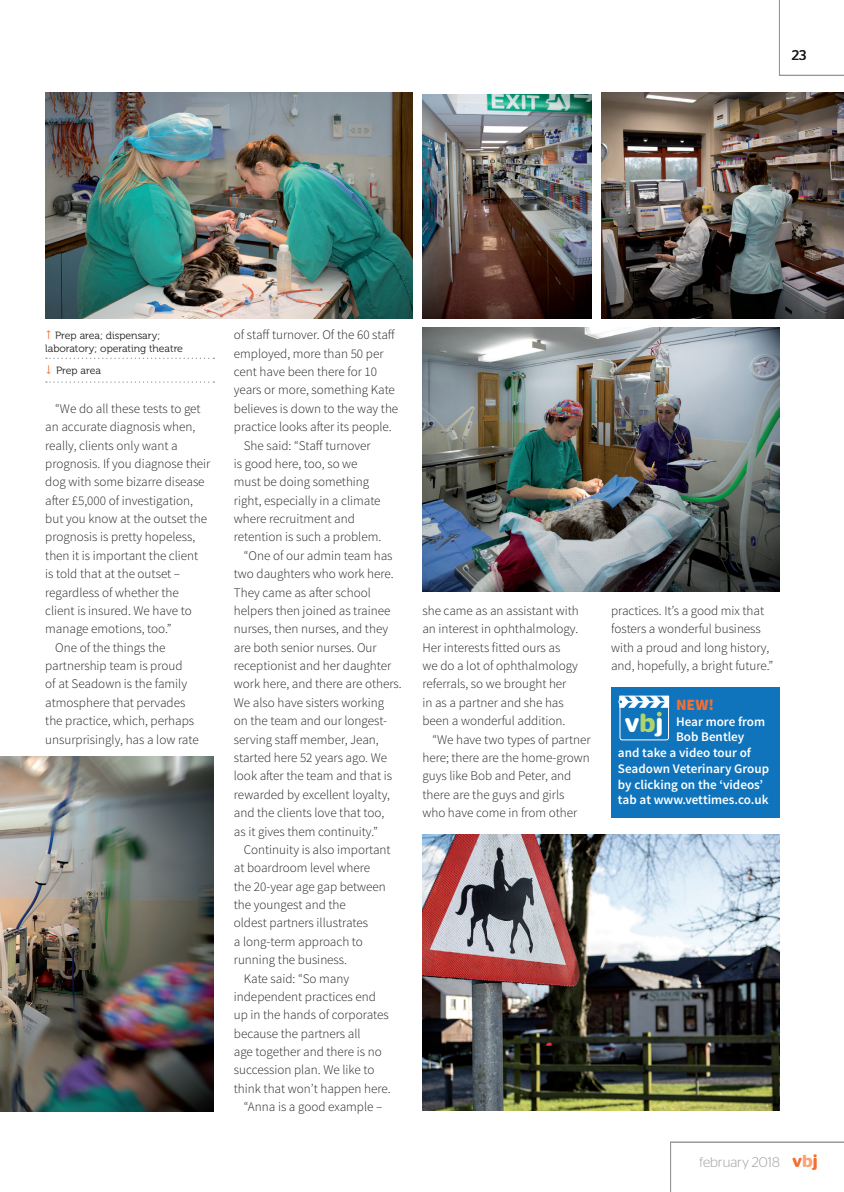
<style>
.page{position:relative;width:844px;height:1192px;background:#fff}
.page>*{position:absolute;margin:0;border:0;box-sizing:border-box;transform-origin:0 0}
.t1{font:600 26.43px "Stag Sans Round";color:#fff}
.t2{font:900 15.75px "Source Sans Pro";color:#f36e31}
.t3{font:300 14px "Stag Sans Round";color:#9d9fa2}
.t4{font:14px "Stag Sans Round";color:#231f20}
.t5{font:300 13.12px/18.4px "Source Sans Pro";color:#231f20}
.t6{font:600 13.12px "Source Sans Pro";color:#fff}
.t7{font:10.5px/13.1px "Museo 300";color:#231f20}
.s1{color:#afd46b}
.s2{font-weight:600;font-size:17.5px;color:#f36e31}
.s3{font-weight:600;font-size:17.5px;color:#f8a577}
</style>
<div class="page">
<div style="left:611px;top:686px;width:168px;height:131px;background:#1074bc"></div>
<svg style="left:618px;top:696px;width:52px;height:45px"></svg>
<img style="left:423px;top:834px;width:356px;height:276px">
<img style="left:422px;top:327px;width:357px;height:264px">
<img style="left:422px;top:94px;width:169px;height:225px">
<img style="left:601px;top:93px;width:243px;height:225px">
<img style="left:0;top:757px;width:214px;height:355px">
<img style="left:45px;top:93px;width:367px;height:225px">
<svg style="left:46px;top:358px;width:168px;height:1px"></svg>
<svg style="left:46px;top:381px;width:168px;height:2px"></svg>
<svg style="left:779px;top:0;width:65px;height:76px"></svg>
<svg style="left:670px;top:1142px;width:174px;height:50px"></svg>
<p class="t4" style="left:792px;top:47px;width:16px">23</p>
<p class="t7" style="left:45px;top:329px;width:139px"><sup>↑</sup> Prep area; dispensary; laboratory; operating theatre</p>
<p class="t7" style="left:45px;top:364px;width:57px"><sup>↓</sup> Prep area</p>
<p class="t5" style="left:55px;top:399px;width:147px">“We do all these tests to get</p>
<p class="t5" style="left:45px;top:418px;width:151px">an accurate diagnosis when,</p>
<p class="t5" style="left:45px;top:436px;width:134px">really, clients only want a</p>
<p class="t5" style="left:45px;top:454px;width:167px">prognosis. If you diagnose their</p>
<p class="t5" style="left:45px;top:473px;width:161px">dog with some bizarre disease</p>
<p class="t5" style="left:45px;top:491px;width:149px">after £5,000 of investigation,</p>
<p class="t5" style="left:45px;top:510px;width:163px">but you know at the outset the</p>
<p class="t5" style="left:45px;top:528px;width:152px">prognosis is pretty hopeless,</p>
<p class="t5" style="left:45px;top:546px;width:155px">then it is important the client</p>
<p class="t5" style="left:45px;top:565px;width:136px">is told that at the outset –</p>
<p class="t5" style="left:45px;top:583px;width:135px">regardless of whether the</p>
<p class="t5" style="left:45px;top:601px;width:148px">client is insured. We have to</p>
<p class="t5" style="left:45px;top:620px;width:128px">manage emotions, too.”</p>
<p class="t5" style="left:55px;top:638px;width:112px">One of the things the</p>
<p class="t5" style="left:45px;top:657px;width:139px">partnership team is proud</p>
<p class="t5" style="left:45px;top:675px;width:143px">of at Seadown is the family</p>
<p class="t5" style="left:45px;top:693px;width:142px">atmosphere that pervades</p>
<p class="t5" style="left:45px;top:712px;width:150px">the practice, which, perhaps</p>
<p class="t5" style="left:45px;top:730px;width:155px">unsurprisingly, has a low rate</p>
<p class="t5" style="left:234px;top:326px;width:163px">of staff turnover. Of the 60 staff</p>
<p class="t5" style="left:234px;top:344px;width:151px">employed, more than 50 per</p>
<p class="t5" style="left:234px;top:363px;width:145px">cent have been there for 10</p>
<p class="t5" style="left:234px;top:381px;width:163px">years or more, something Kate</p>
<p class="t5" style="left:234px;top:399px;width:166px">believes is down to the way the</p>
<p class="t5" style="left:234px;top:418px;width:159px">practice looks after its people.</p>
<p class="t5" style="left:244px;top:436px;width:128px">She said: “Staff turnover</p>
<p class="t5" style="left:234px;top:454px;width:125px">is good here, too, so we</p>
<p class="t5" style="left:234px;top:473px;width:137px">must be doing something</p>
<p class="t5" style="left:234px;top:491px;width:148px">right, especially in a climate</p>
<p class="t5" style="left:234px;top:510px;width:123px">where recruitment and</p>
<p class="t5" style="left:234px;top:528px;width:149px">retention is such a problem.</p>
<p class="t5" style="left:244px;top:546px;width:150px">“One of our admin team has</p>
<p class="t5" style="left:234px;top:565px;width:161px">two daughters who work here.</p>
<p class="t5" style="left:234px;top:583px;width:138px">They came as after school</p>
<p class="t5" style="left:234px;top:601px;width:158px">helpers then joined as trainee</p>
<p class="t5" style="left:234px;top:620px;width:156px">nurses, then nurses, and they</p>
<p class="t5" style="left:234px;top:638px;width:144px">are both senior nurses. Our</p>
<p class="t5" style="left:234px;top:657px;width:159px">receptionist and her daughter</p>
<p class="t5" style="left:234px;top:675px;width:169px">work here, and there are others.</p>
<p class="t5" style="left:234px;top:693px;width:152px">We also have sisters working</p>
<p class="t5" style="left:234px;top:712px;width:155px">on the team and our longest-</p>
<p class="t5" style="left:234px;top:730px;width:146px">serving staff member, Jean,</p>
<p class="t5" style="left:234px;top:748px;width:155px">started here 52 years ago. We</p>
<p class="t5" style="left:234px;top:767px;width:160px">look after the team and that is</p>
<p class="t5" style="left:234px;top:785px;width:158px">rewarded by excellent loyalty,</p>
<p class="t5" style="left:234px;top:804px;width:152px">and the clients love that too,</p>
<p class="t5" style="left:234px;top:822px;width:145px">as it gives them continuity.”</p>
<p class="t5" style="left:244px;top:840px;width:148px">Continuity is also important</p>
<p class="t5" style="left:234px;top:859px;width:138px">at boardroom level where</p>
<p class="t5" style="left:234px;top:877px;width:153px">the 20-year age gap between</p>
<p class="t5" style="left:234px;top:895px;width:113px">the youngest and the</p>
<p class="t5" style="left:234px;top:914px;width:136px">oldest partners illustrates</p>
<p class="t5" style="left:234px;top:932px;width:130px">a long-term approach to</p>
<p class="t5" style="left:234px;top:951px;width:115px">running the business.</p>
<p class="t5" style="left:244px;top:969px;width:107px">Kate said: “So many</p>
<p class="t5" style="left:234px;top:987px;width:144px">independent practices end</p>
<p class="t5" style="left:234px;top:1006px;width:156px">up in the hands of corporates</p>
<p class="t5" style="left:234px;top:1024px;width:128px">because the partners all</p>
<p class="t5" style="left:234px;top:1042px;width:149px">age together and there is no</p>
<p class="t5" style="left:234px;top:1061px;width:142px">succession plan. We like to</p>
<p class="t5" style="left:234px;top:1079px;width:158px">think that won’t happen here.</p>
<p class="t5" style="left:244px;top:1098px;width:140px">“Anna is a good example –</p>
<p class="t5" style="left:422px;top:601px;width:158px">she came as an assistant with</p>
<p class="t5" style="left:422px;top:620px;width:157px">an interest in ophthalmology.</p>
<p class="t5" style="left:422px;top:638px;width:139px">Her interests fitted ours as</p>
<p class="t5" style="left:422px;top:657px;width:157px">we do a lot of ophthalmology</p>
<p class="t5" style="left:422px;top:675px;width:145px">referrals, so we brought her</p>
<p class="t5" style="left:422px;top:693px;width:143px">in as a partner and she has</p>
<p class="t5" style="left:422px;top:712px;width:144px">been a wonderful addition.</p>
<p class="t5" style="left:432px;top:730px;width:160px">“We have two types of partner</p>
<p class="t5" style="left:422px;top:748px;width:169px">here; there are the home-grown</p>
<p class="t5" style="left:422px;top:767px;width:150px">guys like Bob and Peter, and</p>
<p class="t5" style="left:422px;top:785px;width:144px">there are the guys and girls</p>
<p class="t5" style="left:422px;top:804px;width:156px">who have come in from other</p>
<p class="t5" style="left:611px;top:601px;width:164px">practices. It’s a good mix that fosters a wonderful business with a proud and long history, and, hopefully, a bright future.”</p>
<p class="t2" style="left:676px;top:694px;width:39px">NEW!</p>
<p class="t6" style="left:676px;top:713px;width:91px">Hear more from</p>
<p class="t6" style="left:676px;top:729px;width:70px">Bob Bentley</p>
<p class="t6" style="left:618px;top:744px;width:135px">and take a video tour of</p>
<p class="t6" style="left:618px;top:760px;width:153px">Seadown Veterinary Group</p>
<p class="t6" style="left:618px;top:776px;width:147px">by clicking on the ‘videos’</p>
<p class="t6" style="left:618px;top:792px;width:152px">tab at www.vettimes.co.uk</p>
<p class="t1" style="left:624px;top:707px;width:40px">v<span class="s1">b</span>j</p>
<p class="t3" style="left:699px;top:1154px;width:120px">february 2018 <span class="s2">v</span><span class="s3">b</span><span class="s2">j</span></p>
</div>
